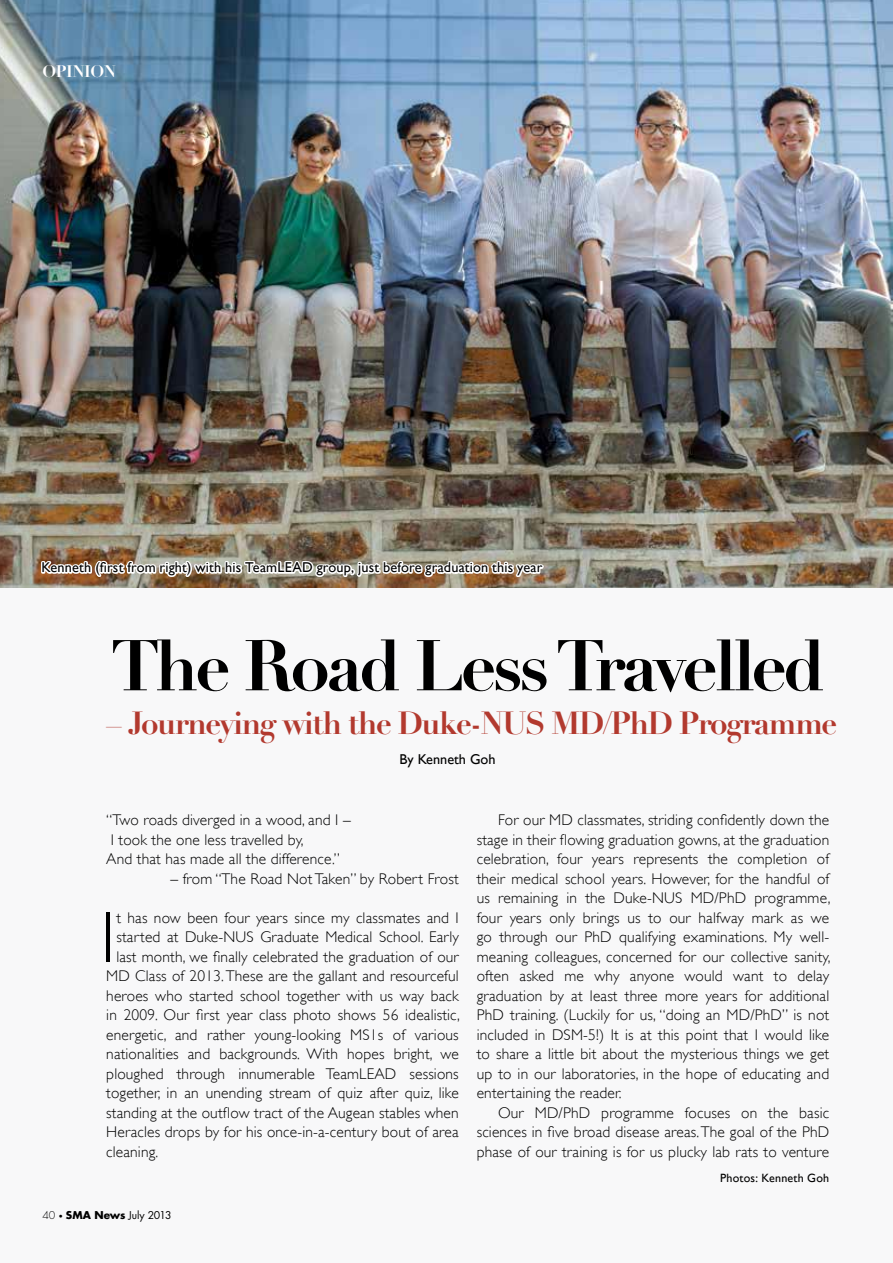
<style>
.page{position:relative;width:893px;height:1263px;background:#f8f8f9}
.page>*{position:absolute;margin:0;border:0;box-sizing:border-box;transform-origin:0 0}
.t1{font:300 72.6px "Gill Sans";color:#000}
.t2{font:70.5px "Didot LH Bold Os F";letter-spacing:-.05em;color:#000}
.t3{font:31.5px "Didot LH Bold Os F";letter-spacing:-.05em;color:#b2392e}
.t4{font:700 16.5px "Didot LH";letter-spacing:-.025em;color:#fff}
.t5{font:300 15.45px/19.5px "Gill Sans";letter-spacing:.01em;color:#000;text-align:justify}
.t6{font:14.25px "Gill Sans";letter-spacing:.01em;color:#000}
.t7{font:12px "Gill Sans";letter-spacing:.015em;color:#000}
.t8{font:10.5px "Futura";letter-spacing:-.015em;color:#000}
.s1{font-weight:300}
.s2{font-weight:300;font-size:7.5px}
.s3{font-weight:700}
</style>
<div class="page">
<img style="left:0;top:0;width:893px;height:587px">
<img style="left:40px;top:557px;width:506px;height:23px">
<p class="t4" style="left:43px;top:61px;width:75px">OPINION</p>
<p class="t6" style="left:41px;top:559px;width:502px">Kenneth (first from right) with his TeamLEAD group, just before graduation this year</p>
<h2 class="t2" style="left:110px;top:622px;width:716px">The Road Less Travelled</h2>
<h3 class="t3" style="left:106px;top:704px;width:732px">– Journeying with the Duke-NUS MD/PhD Programme</h3>
<p class="t6" style="left:400px;top:750px;width:97px">By Kenneth Goh</p>
<p class="t5" style="left:106px;top:810px;width:246px;text-align:left">“Two roads diverged in a wood, and I –<br>I took the one less travelled by,<br>And that has made all the difference.”</p>
<p class="t5" style="left:170px;top:869px;width:290px">– from “The Road Not Taken” by Robert Frost</p>
<h1 class="t1" style="left:101px;top:896px;width:17px">I</h1>
<p class="t5" style="left:116px;top:908px;width:344px">t has now been four years since my classmates and I</p>
<p class="t5" style="left:116px;top:927px;width:344px">started at Duke-NUS Graduate Medical School. Early</p>
<p class="t5" style="left:116px;top:947px;width:344px">last month, we finally celebrated the graduation of our</p>
<p class="t5" style="left:106px;top:966px;width:354px">MD Class of 2013. These are the gallant and resourceful</p>
<p class="t5" style="left:106px;top:986px;width:354px">heroes who started school together with us way back</p>
<p class="t5" style="left:106px;top:1005px;width:355px">in 2009. Our first year class photo shows 56 idealistic,</p>
<p class="t5" style="left:106px;top:1025px;width:354px">energetic, and rather young-looking MS1s of various</p>
<p class="t5" style="left:106px;top:1044px;width:354px">nationalities and backgrounds. With hopes bright, we</p>
<p class="t5" style="left:106px;top:1063px;width:354px">ploughed through innumerable TeamLEAD sessions</p>
<p class="t5" style="left:106px;top:1083px;width:354px">together, in an unending stream of quiz after quiz, like</p>
<p class="t5" style="left:106px;top:1102px;width:354px">standing at the outflow tract of the Augean stables when</p>
<p class="t5" style="left:106px;top:1122px;width:354px">Heracles drops by for his once-in-a-century bout of area</p>
<p class="t5" style="left:106px;top:1141px;width:53px">cleaning.</p>
<p class="t8" style="left:43px;top:1208px;width:130px"><span class="s1">40</span> <span class="s2">•</span> <span class="s3">SMA News</span> July 2013</p>
<p class="t5" style="left:477px;top:810px;width:355px;text-indent:21px">For our MD classmates, striding confidently down the stage in their flowing graduation gowns, at the graduation celebration, four years represents the completion of their medical school years. However, for the handful of us remaining in the Duke-NUS MD/PhD programme, four years only brings us to our halfway mark as we go through our PhD qualifying examinations. My well&shy;meaning colleagues, concerned for our collective sanity, often asked me why anyone would want to delay graduation by at least three more years for additional PhD training. (Luckily for us, “doing an MD/PhD” is not included in DSM-5!) It is at this point that I would like to share a little bit about the mysterious things we get up to in our laboratories, in the hope of educating and entertaining the reader.</p>
<p class="t5" style="left:477px;top:1102px;width:354px;text-indent:21px">Our MD/PhD programme focuses on the basic sciences in five broad disease areas. The goal of the PhD phase of our training is for us plucky lab rats to venture</p>
<p class="t7" style="left:720px;top:1171px;width:110px">Photos: Kenneth Goh</p>
</div>
